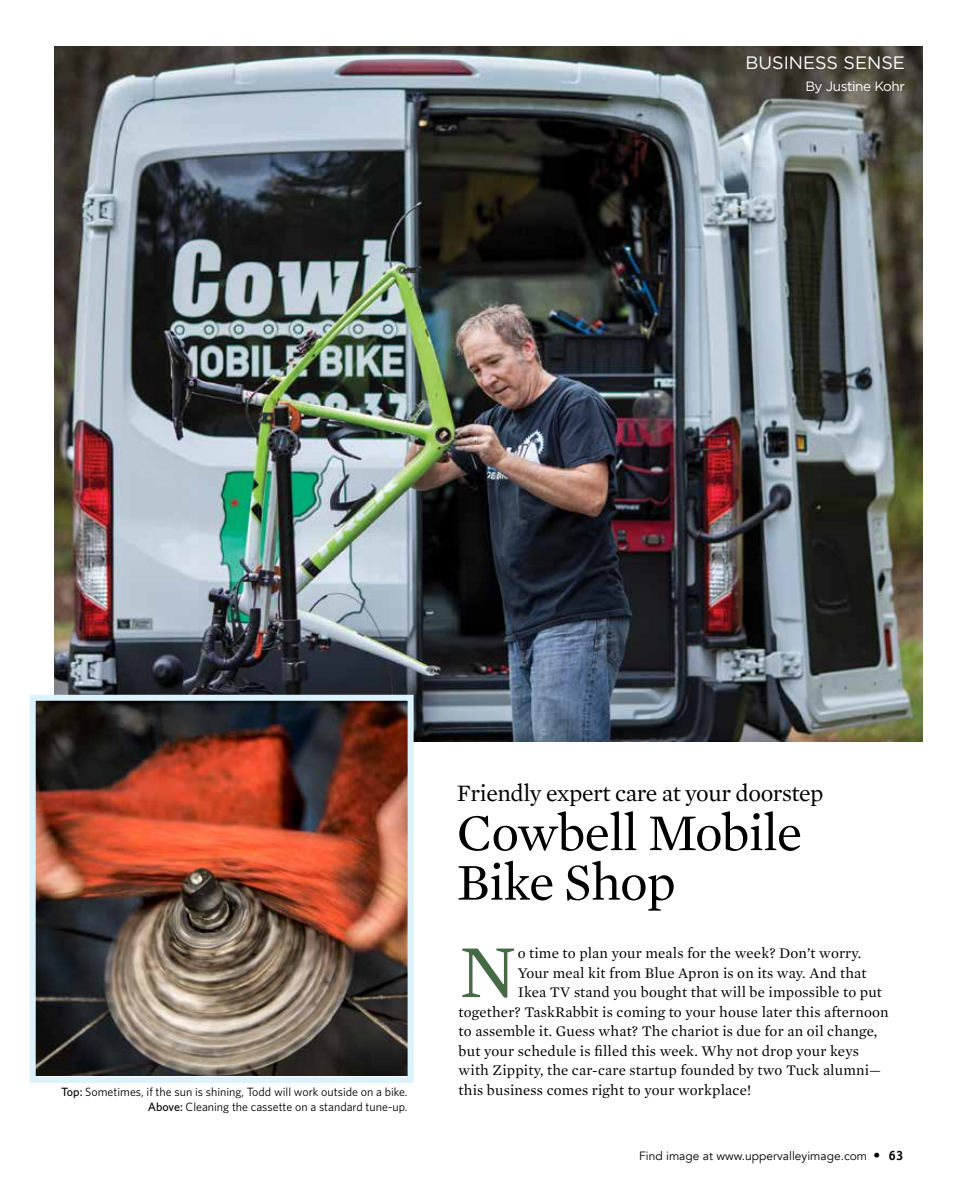
<style>
.page{position:relative;width:959px;height:1188px;background:#fff}
.page>*{position:absolute;margin:0;border:0;box-sizing:border-box;transform-origin:0 0}
.t1{font:76.2px "Mercury Text G1";color:#466a46}
.t2{font:52.5px/49.5px "Mercury Text G1";letter-spacing:-.02em;color:#000}
.t3{font:24px "Mercury Text G1";letter-spacing:-.02em;color:#000}
.t4{font:18px "Gotham";color:#fff}
.t5{font:15px "Mercury Text G1";letter-spacing:.01em;color:#000}
.t6{font:13.5px "Gotham";letter-spacing:-.03em;color:#fff}
.t7{font:12px/15px "Whitney";color:#000;text-align:right}
.t8{font:12px "Avenir";color:#000}
.s1{font-weight:500}
.s2{font-family:"Officina Sans";font-weight:700;font-size:13.5px}
</style>
<div class="page">
<img style="left:54px;top:47px;width:868px;height:695px">
<img style="left:37px;top:702px;width:369px;height:374px">
<div style="left:30px;top:695px;width:383px;height:388px;border:6px solid #dcf2fd"></div>
<p class="t4" style="left:745px;top:53px;width:161px">BUSINESS SENSE</p>
<p class="t6" style="left:805px;top:78px;width:101px">By Justine Kohr</p>
<p class="t7" style="left:61px;top:1084px;width:348px"><span class="s1">Top:</span> Sometimes, if the sun is shining, Todd will work outside on a bike.<br><span class="s1">Above:</span> Cleaning the cassette on a standard tune-up.</p>
<h3 class="t3" style="left:457px;top:779px;width:368px">Friendly expert care at your doorstep</h3>
<h2 class="t2" style="left:457px;top:808px;width:347px">Cowbell Mobile<br>Bike Shop</h2>
<h1 class="t1" style="left:458px;top:927px;width:60px">N</h1>
<p class="t5" style="left:517px;top:944px;width:345px">o time to plan your meals for the week? Don’t worry.</p>
<p class="t5" style="left:517px;top:964px;width:350px">Your meal kit from Blue Apron is on its way. And that</p>
<p class="t5" style="left:517px;top:983px;width:366px">Ikea TV stand you bought that will be impossible to put</p>
<p class="t5" style="left:458px;top:1003px;width:431px">together? TaskRabbit is coming to your house later this afternoon</p>
<p class="t5" style="left:458px;top:1022px;width:420px">to assemble it. Guess what? The chariot is due for an oil change,</p>
<p class="t5" style="left:458px;top:1042px;width:402px">but your schedule is filled this week. Why not drop your keys</p>
<p class="t5" style="left:458px;top:1061px;width:424px">with Zippity, the car-care startup founded by two Tuck alumni—</p>
<p class="t5" style="left:458px;top:1081px;width:294px">this business comes right to your workplace!</p>
<p class="t8" style="left:639px;top:1149px;width:266px">Find image at www.uppervalleyimage.com <span class="s2">• 63</span></p>
</div>
